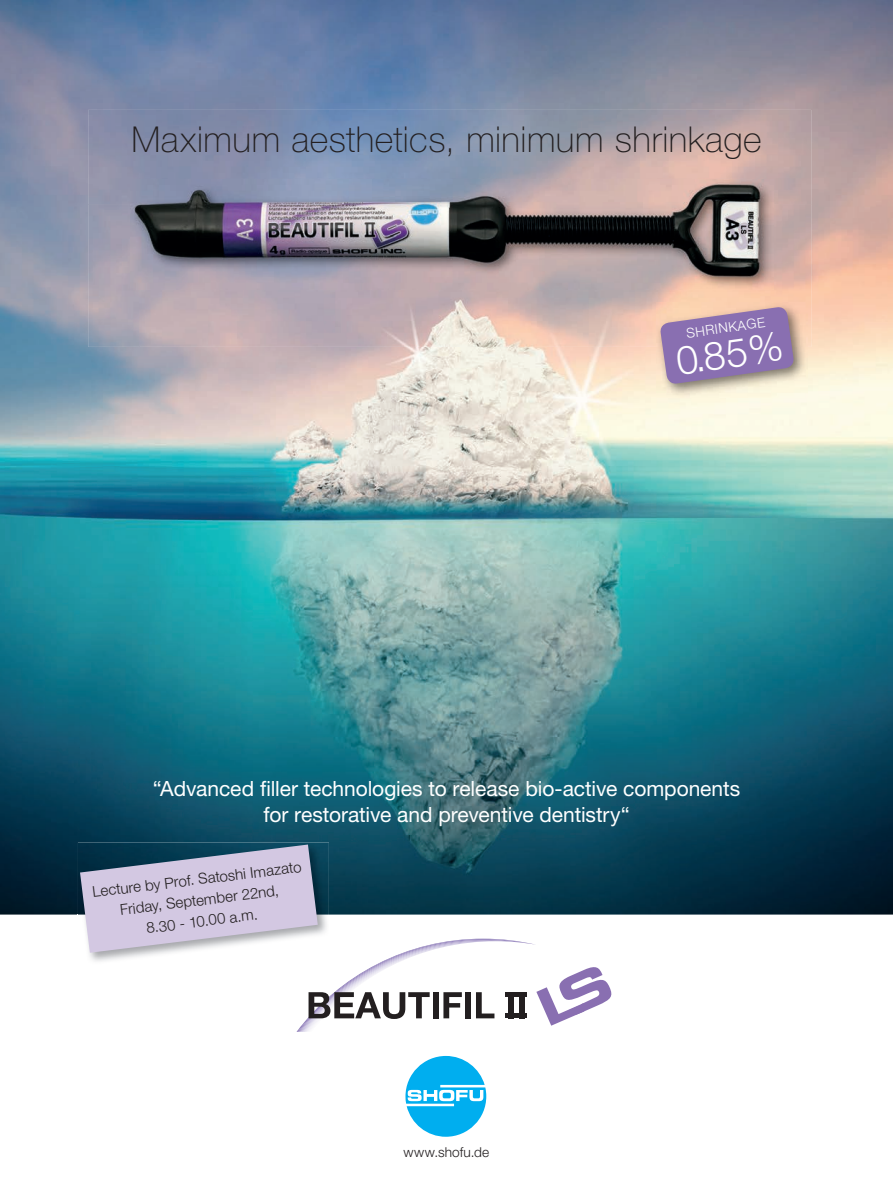
<style>
.page{position:relative;width:893px;height:1191px;background:#fff}
.page>*{position:absolute;margin:0;border:0;box-sizing:border-box;transform-origin:0 0}
.t1{font:300 39.3px "Helvetica Neue";color:#fff}
.t2{font:100 35.7px "Helvetica Neue";letter-spacing:.015em;color:#231f20}
.t3{font:21px/25.5px "Helvetica Neue";letter-spacing:-.005em;color:#fff;text-align:center}
.t4{font:300 15px/21px "Helvetica Neue";color:#231f20;text-align:center}
.t5{font:300 13.65px "Helvetica Neue";letter-spacing:.01em;color:#231f20}
.t6{font:300 13.5px "Helvetica Neue";color:#fff}
</style>
<div class="page">
<img style="left:0;top:0;width:893px;height:914px">
<svg style="left:405px;top:1056px;width:81px;height:80px"></svg>
<img style="left:88px;top:110px;width:723px;height:94px">
<img style="left:88px;top:204px;width:51px;height:143px">
<img style="left:760px;top:204px;width:51px;height:143px">
<img style="left:139px;top:289px;width:621px;height:58px">
<img style="left:130px;top:180px;width:643px;height:109px">
<img style="left:656px;top:303px;width:151px;height:94px">
<svg style="left:659px;top:306px;width:136px;height:79px;background:#9f85ae"></svg>
<img style="left:78px;top:842px;width:251px;height:73px">
<svg style="left:80px;top:844px;width:531px;height:188px"></svg>
<h2 class="t2" style="left:131px;top:120px;width:632px">Maximum aesthetics, minimum shrinkage</h2>
<p class="t6" style="left:685px;top:325px;width:81px;rotate:-8deg">SHRINKAGE</p>
<h1 class="t1" style="left:673px;top:337px;width:109px;rotate:-8deg">0.85%</h1>
<p class="t3" style="left:153px;top:775px;width:589px">“Advanced filler technologies to release bio-active components for restorative and preventive dentistry“</p>
<p class="t4" style="left:91px;top:881px;width:212px;rotate:-7deg">Lecture by Prof. Satoshi Imazato<br>Friday, September 22nd,<br>8.30 - 10.00 a.m.</p>
<p class="t5" style="left:404px;top:1144px;width:87px">www.shofu.de</p>
</div>
